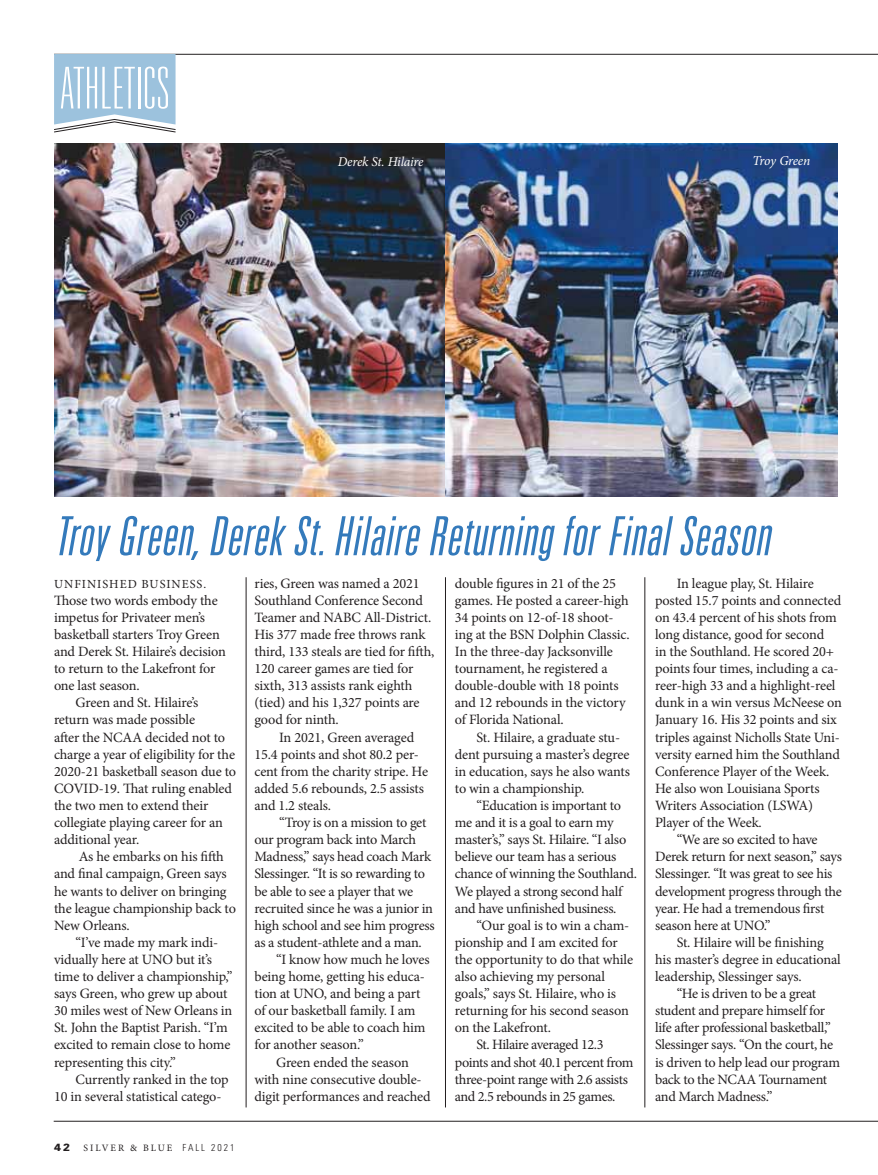
<style>
.page{position:relative;width:878px;height:1175px;background:#fff}
.page>*{position:absolute;margin:0;border:0;box-sizing:border-box;transform-origin:0 0}
.t1{font:italic 300 ultra-condensed 54px "Univers";color:#347abb}
.t2{font:14.25px/17.1px "Minion Pro";letter-spacing:-.015em;color:#231f20}
.t3{font:italic 13.5px "Minion Pro";letter-spacing:-.025em;color:#fff}
.t4{font:12.3px "Minion Pro";letter-spacing:.08em;color:#231f20}
.t5{font:9.75px "Minion Pro";letter-spacing:.2em;color:#231f20}
.s1{font-family:"Univers";font-weight:900;font-size:10.5px}
.s2{font-family:"Univers";font-weight:300;font-stretch:condensed}
</style>
<div class="page">
<img style="left:54px;top:144px;width:783px;height:352px">
<hr style="left:54px;top:1120px;width:824px;height:1px;background:#231f20">
<hr style="left:246px;top:577px;width:1px;height:530px;background:#231f20">
<hr style="left:445px;top:577px;width:1px;height:530px;background:#231f20">
<hr style="left:644px;top:577px;width:1px;height:530px;background:#231f20">
<hr style="left:54px;top:54px;width:824px;height:1px;background:#231f20">
<svg style="left:54px;top:54px;width:122px;height:79px"></svg>
<p class="t3" style="left:338px;top:156px;width:87px">Derek St. Hilaire</p>
<p class="t3" style="left:752px;top:155px;width:59px">Troy Green</p>
<h1 class="t1" style="left:54px;top:516px;width:725px">Troy Green, Derek St.Hilaire Returning forFinalSeason</h1>
<p class="t4" style="left:54px;top:579px;width:154px">UNFINISHED BUSINESS.</p>
<p class="t2" style="left:54px;top:593px;width:165px">Those two words embody the</p>
<p class="t2" style="left:54px;top:610px;width:152px">impetus for Privateer men’s</p>
<p class="t2" style="left:54px;top:627px;width:167px">basketball starters Troy Green</p>
<p class="t2" style="left:54px;top:644px;width:173px">and Derek St. Hilaire’s decision</p>
<p class="t2" style="left:54px;top:661px;width:163px">to return to the Lakefront for</p>
<p class="t2" style="left:54px;top:678px;width:87px">one last season.</p>
<p class="t2" style="left:76px;top:695px;width:124px">Green and St. Hilaire’s</p>
<p class="t2" style="left:54px;top:712px;width:143px">return was made possible</p>
<p class="t2" style="left:54px;top:729px;width:173px">after the NCAA decided not to</p>
<p class="t2" style="left:54px;top:746px;width:182px">charge a year of eligibility for the</p>
<p class="t2" style="left:54px;top:764px;width:184px">2020-21 basketball season due to</p>
<p class="t2" style="left:54px;top:781px;width:179px">COVID-19. That ruling enabled</p>
<p class="t2" style="left:54px;top:798px;width:156px">the two men to extend their</p>
<p class="t2" style="left:54px;top:815px;width:170px">collegiate playing career for an</p>
<p class="t2" style="left:54px;top:832px;width:87px">additional year.</p>
<p class="t2" style="left:79px;top:849px;width:147px">As he embarks on his fifth</p>
<p class="t2" style="left:54px;top:866px;width:174px">and final campaign, Green says</p>
<p class="t2" style="left:54px;top:883px;width:174px">he wants to deliver on bringing</p>
<p class="t2" style="left:54px;top:900px;width:183px">the league championship back to</p>
<p class="t2" style="left:54px;top:917px;width:77px">New Orleans.</p>
<p class="t2" style="left:76px;top:935px;width:144px">“I’ve made my mark indi-</p>
<p class="t2" style="left:54px;top:952px;width:159px">vidually here at UNO but it’s</p>
<p class="t2" style="left:54px;top:969px;width:180px">time to deliver a championship,”</p>
<p class="t2" style="left:54px;top:986px;width:175px">says Green, who grew up about</p>
<p class="t2" style="left:54px;top:1003px;width:180px">30 miles west of New Orleans in</p>
<p class="t2" style="left:54px;top:1020px;width:175px">St. John the Baptist Parish. “I’m</p>
<p class="t2" style="left:54px;top:1037px;width:178px">excited to remain close to home</p>
<p class="t2" style="left:54px;top:1054px;width:123px">representing this city.”</p>
<p class="t2" style="left:76px;top:1071px;width:154px">Currently ranked in the top</p>
<p class="t2" style="left:54px;top:1088px;width:169px">10 in several statistical catego-</p>
<p class="t5" style="left:54px;top:1144px;width:182px"><span class="s1">42</span> SILVER &amp; BLUE <span class="s2">FALL 2021</span></p>
<p class="t2" style="left:254px;top:575px;width:181px">ries, Green was named a 2021<br>Southland Conference Second<br>Teamer and NABC All-District.<br>His 377 made free throws rank third, 133 steals are tied for fifth,<br>120 career games are tied for sixth, 313 assists rank eighth (tied) and his 1,327 points are good for ninth.</p>
<p class="t2" style="left:254px;top:729px;width:175px;text-indent:25px">In 2021, Green averaged<br>15.4 points and shot 80.2 per&shy;cent from the charity stripe. He added 5.6 rebounds, 2.5 assists and 1.2 steals.</p>
<p class="t2" style="left:279px;top:815px;width:149px">“Troy is on a mission to get</p>
<p class="t2" style="left:254px;top:832px;width:163px">our program back into March</p>
<p class="t2" style="left:254px;top:849px;width:178px">Madness,” says head coach Mark</p>
<p class="t2" style="left:254px;top:866px;width:172px">Slessinger. “It is so rewarding to</p>
<p class="t2" style="left:254px;top:883px;width:160px">be able to see a player that we</p>
<p class="t2" style="left:254px;top:900px;width:180px">recruited since he was a junior in</p>
<p class="t2" style="left:254px;top:917px;width:182px">high school and see him progress</p>
<p class="t2" style="left:254px;top:935px;width:169px">as a student-athlete and a man.</p>
<p class="t2" style="left:276px;top:952px;width:155px">“I know how much he loves</p>
<p class="t2" style="left:254px;top:969px;width:172px">being home, getting his educa-</p>
<p class="t2" style="left:254px;top:986px;width:167px">tion at UNO, and being a part</p>
<p class="t2" style="left:254px;top:1003px;width:163px">of our basketball family. I am</p>
<p class="t2" style="left:254px;top:1020px;width:173px">excited to be able to coach him</p>
<p class="t2" style="left:254px;top:1037px;width:111px">for another season.”</p>
<p class="t2" style="left:276px;top:1054px;width:134px">Green ended the season</p>
<p class="t2" style="left:254px;top:1071px;width:169px">with nine consecutive double-</p>
<p class="t2" style="left:254px;top:1088px;width:178px">digit performances and reached</p>
<p class="t2" style="left:455px;top:575px;width:176px">double figures in 21 of the 25 games. He posted a career-high<br>34 points on 12-of-18 shoot&shy;ing at the BSN Dolphin Classic.<br>In the three-day Jacksonville tournament, he registered a double-double with 18 points and 12 rebounds in the victory of Florida National.</p>
<p class="t2" style="left:455px;top:729px;width:177px;text-indent:22px">St. Hilaire, a graduate stu&shy;dent pursuing a master’s degree in education, says he also wants to win a championship.</p>
<p class="t2" style="left:455px;top:798px;width:184px;text-indent:22px">“Education is important to me and it is a goal to earn my master’s,” says St. Hilaire. “I also believe our team has a serious chance of winning the Southland.<br>We played a strong second half and have unfinished business.</p>
<p class="t2" style="left:476px;top:917px;width:154px">“Our goal is to win a cham-</p>
<p class="t2" style="left:455px;top:935px;width:164px">pionship and I am excited for</p>
<p class="t2" style="left:455px;top:952px;width:180px">the opportunity to do that while</p>
<p class="t2" style="left:455px;top:969px;width:152px">also achieving my personal</p>
<p class="t2" style="left:455px;top:986px;width:163px">goals,” says St. Hilaire, who is</p>
<p class="t2" style="left:455px;top:1003px;width:175px">returning for his second season</p>
<p class="t2" style="left:455px;top:1020px;width:97px">on the Lakefront.</p>
<p class="t2" style="left:476px;top:1037px;width:128px">St. Hilaire averaged 12.3</p>
<p class="t2" style="left:455px;top:1054px;width:180px">points and shot 40.1 percent from</p>
<p class="t2" style="left:455px;top:1071px;width:174px">three-point range with 2.6 assists</p>
<p class="t2" style="left:455px;top:1088px;width:162px">and 2.5 rebounds in 25 games.</p>
<p class="t2" style="left:676px;top:575px;width:139px">In league play, St. Hilaire</p>
<p class="t2" style="left:655px;top:593px;width:188px">posted 15.7 points and connected</p>
<p class="t2" style="left:655px;top:610px;width:183px">on 43.4 percent of his shots from</p>
<p class="t2" style="left:655px;top:627px;width:171px">long distance, good for second</p>
<p class="t2" style="left:655px;top:644px;width:181px">in the Southland. He scored 20+</p>
<p class="t2" style="left:655px;top:661px;width:185px">points four times, including a ca-</p>
<p class="t2" style="left:655px;top:678px;width:182px">reer-high 33 and a highlight-reel</p>
<p class="t2" style="left:655px;top:695px;width:188px">dunk in a win versus McNeese on</p>
<p class="t2" style="left:655px;top:712px;width:183px">January 16. His 32 points and six</p>
<p class="t2" style="left:655px;top:729px;width:186px">triples against Nicholls State Uni-</p>
<p class="t2" style="left:655px;top:746px;width:186px">versity earned him the Southland</p>
<p class="t2" style="left:655px;top:764px;width:176px">Conference Player of the Week.</p>
<p class="t2" style="left:655px;top:781px;width:166px">He also won Louisiana Sports</p>
<p class="t2" style="left:655px;top:798px;width:159px">Writers Association (LSWA)</p>
<p class="t2" style="left:655px;top:815px;width:108px">Player of the Week.</p>
<p class="t2" style="left:676px;top:832px;width:142px">“We are so excited to have</p>
<p class="t2" style="left:655px;top:849px;width:188px">Derek return for next season,” says</p>
<p class="t2" style="left:655px;top:866px;width:179px">Slessinger. “It was great to see his</p>
<p class="t2" style="left:655px;top:883px;width:188px">development progress through the</p>
<p class="t2" style="left:655px;top:900px;width:171px">year. He had a tremendous first</p>
<p class="t2" style="left:655px;top:917px;width:117px">season here at UNO.”</p>
<p class="t2" style="left:676px;top:935px;width:149px">St. Hilaire will be finishing</p>
<p class="t2" style="left:655px;top:952px;width:187px">his master’s degree in educational</p>
<p class="t2" style="left:655px;top:969px;width:148px">leadership, Slessinger says.</p>
<p class="t2" style="left:676px;top:986px;width:141px">“He is driven to be a great</p>
<p class="t2" style="left:655px;top:1003px;width:172px">student and prepare himself for</p>
<p class="t2" style="left:655px;top:1020px;width:177px">life after professional basketball,”</p>
<p class="t2" style="left:655px;top:1037px;width:180px">Slessinger says. “On the court, he</p>
<p class="t2" style="left:655px;top:1054px;width:186px">is driven to help lead our program</p>
<p class="t2" style="left:655px;top:1071px;width:174px">back to the NCAA Tournament</p>
<p class="t2" style="left:655px;top:1088px;width:119px">and March Madness.”</p>
</div>
